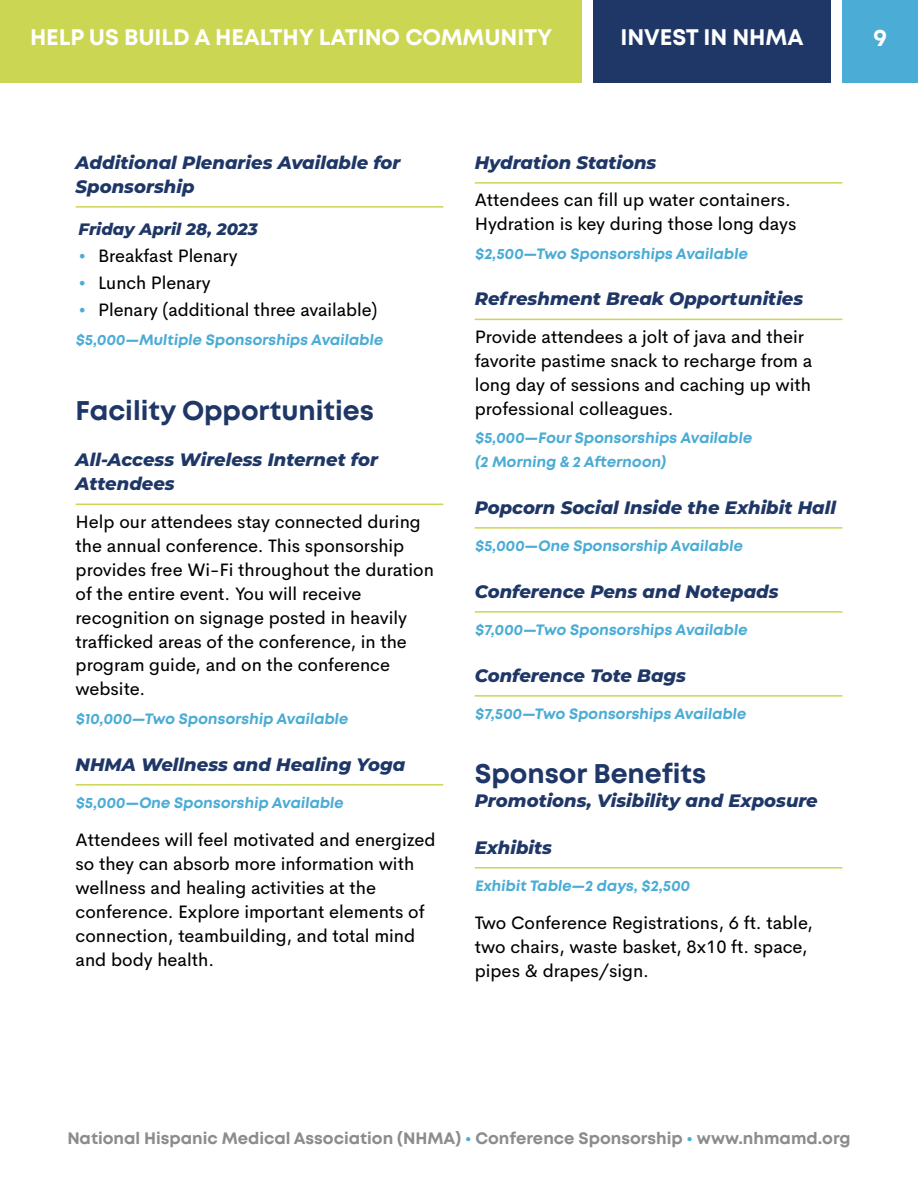
<style>
.page{position:relative;width:918px;height:1188px;background:#fff}
.page>*{position:absolute;margin:0;border:0;box-sizing:border-box;transform-origin:0 0}
.t1{font:700 27px "Mont";color:#1f3767}
.t2{font:700 24px "Mont";color:#fff}
.t3{font:700 22.5px "Mont";letter-spacing:-.005em;color:#fff}
.t4{font:18px/24px "Cerebri Sans";color:#000}
.t5{font:italic 800 18px/24px "Montserrat";color:#1f3767}
.t6{font:700 16.5px "Mont";color:#8a8c8e}
.t7{font:italic 800 16.5px "Montserrat";color:#1f3767}
.t8{font:700 15px/24px "Mont";color:#4bacd5}
.s1{color:#4bacd5}
</style>
<div class="page">
<div style="left:0;top:0;width:581px;height:82px;background:#cbd652"></div>
<div style="left:842px;top:0;width:76px;height:82px;background:#4bacd5"></div>
<div style="left:593px;top:0;width:237px;height:82px;background:#1f3767"></div>
<hr style="left:76px;top:206px;width:367px;height:2px;background:#cbd652">
<hr style="left:76px;top:504px;width:367px;height:1px;background:#cbd652">
<hr style="left:76px;top:784px;width:367px;height:2px;background:#cbd652">
<hr style="left:475px;top:182px;width:367px;height:2px;background:#cbd652">
<hr style="left:475px;top:319px;width:367px;height:1px;background:#cbd652">
<hr style="left:475px;top:527px;width:367px;height:2px;background:#cbd652">
<hr style="left:475px;top:611px;width:367px;height:2px;background:#cbd652">
<hr style="left:475px;top:695px;width:367px;height:2px;background:#cbd652">
<hr style="left:475px;top:867px;width:367px;height:2px;background:#cbd652">
<p class="t3" style="left:30px;top:23px;width:524px">HELP US BUILD A HEALTHY LATINO COMMUNITY</p>
<p class="t3" style="left:621px;top:23px;width:185px">INVEST IN NHMA</p>
<h2 class="t2" style="left:873px;top:22px;width:15px">9</h2>
<p class="t5" style="left:76px;top:149px;width:326px">Additional Plenaries Available for<br>Sponsorship</p>
<p class="t7" style="left:79px;top:217px;width:181px">Friday April 28, 2023</p>
<p class="t4" style="left:79px;top:242px;width:161px"><span class="s1">•</span> Breakfast Plenary</p>
<p class="t4" style="left:79px;top:269px;width:134px"><span class="s1">•</span> Lunch Plenary</p>
<p class="t4" style="left:79px;top:297px;width:300px"><span class="s1">•</span> Plenary (additional three available)</p>
<p class="t8" style="left:76px;top:328px;width:311px">$5,000—Multiple Sponsorships Available</p>
<h1 class="t1" style="left:76px;top:393px;width:300px">Facility Opportunities</h1>
<p class="t5" style="left:76px;top:447px;width:304px">All-Access Wireless Internet for<br>Attendees</p>
<p class="t4" style="left:76px;top:508px;width:360px">Help our attendees stay connected during the annual conference. This sponsorship provides free Wi-Fi throughout the duration of the entire event. You will receive recognition on signage posted in heavily trafficked areas of the conference, in the program guide, and on the conference website.</p>
<p class="t8" style="left:76px;top:707px;width:276px">$10,000—Two Sponsorship Available</p>
<p class="t5" style="left:76px;top:751px;width:331px">NHMA Wellness and Healing Yoga</p>
<p class="t8" style="left:76px;top:791px;width:272px">$5,000—One Sponsorship Available</p>
<p class="t4" style="left:76px;top:826px;width:362px">Attendees will feel motivated and energized so they can absorb more information with wellness and healing activities at the conference. Explore important elements of connection, teambuilding, and total mind and body health.</p>
<p class="t5" style="left:475px;top:149px;width:183px">Hydration Stations</p>
<p class="t4" style="left:475px;top:186px;width:323px">Attendees can fill up water containers.<br>Hydration is key during those long days</p>
<p class="t8" style="left:475px;top:241px;width:277px">$2,500—Two Sponsorships Available</p>
<p class="t5" style="left:475px;top:286px;width:330px">Refreshment Break Opportunities</p>
<p class="t4" style="left:475px;top:323px;width:339px">Provide attendees a jolt of java and their favorite pastime snack to recharge from a long day of sessions and caching up with professional colleagues.</p>
<p class="t8" style="left:475px;top:426px;width:281px">$5,000—Four Sponsorships Available (2 Morning &amp; 2 Afternoon)</p>
<p class="t5" style="left:475px;top:494px;width:363px">Popcorn Social Inside the Exhibit Hall</p>
<p class="t8" style="left:475px;top:534px;width:272px">$5,000—One Sponsorship Available</p>
<p class="t5" style="left:475px;top:578px;width:305px">Conference Pens and Notepads</p>
<p class="t8" style="left:475px;top:618px;width:276px">$7,000—Two Sponsorships Available</p>
<p class="t5" style="left:475px;top:662px;width:213px">Conference Tote Bags</p>
<p class="t8" style="left:475px;top:702px;width:275px">$7,500—Two Sponsorships Available</p>
<h1 class="t1" style="left:475px;top:756px;width:233px">Sponsor Benefits</h1>
<p class="t5" style="left:475px;top:788px;width:345px">Promotions, Visibility and Exposure</p>
<p class="t5" style="left:475px;top:834px;width:79px">Exhibits</p>
<p class="t8" style="left:475px;top:874px;width:219px">Exhibit Table—2 days, $2,500</p>
<p class="t4" style="left:475px;top:909px;width:340px">Two Conference Registrations, 6 ft. table, two chairs, waste basket, 8x10 ft. space, pipes &amp; drapes/sign.</p>
<p class="t6" style="left:67px;top:1127px;width:785px">National Hispanic Medical Association (NHMA) <span class="s1">•</span> Conference Sponsorship <span class="s1">•</span> www.nhmamd.org</p>
</div>
